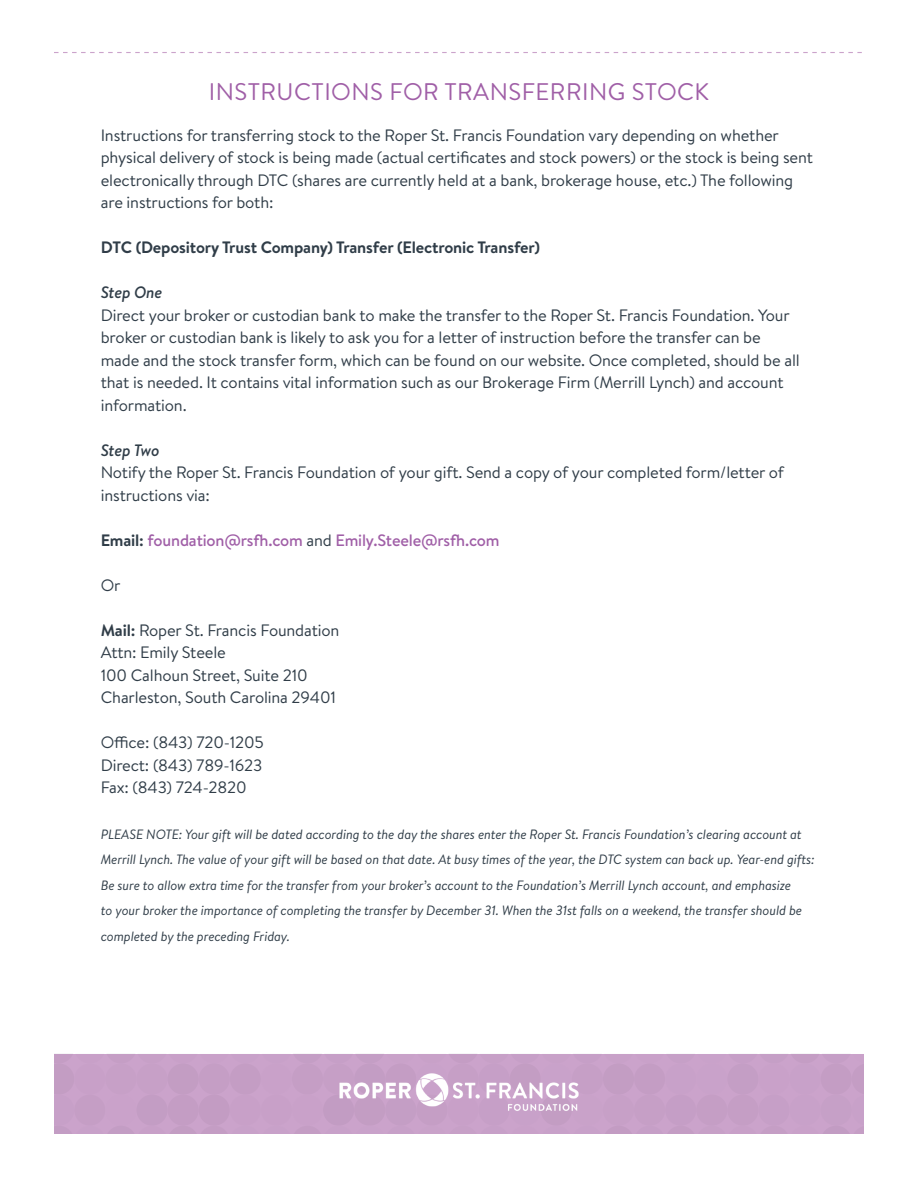
<style>
.page{position:relative;width:918px;height:1188px;background:#fff}
.page>*{position:absolute;margin:0;border:0;box-sizing:border-box;transform-origin:0 0}
.t1{font:24px "Brandon Text";letter-spacing:.02em;color:#a05fa7}
.t2{font:16.5px/22.5px "Brandon Text";letter-spacing:-.01em;color:#303d48}
.t3{font:700 16.5px "Brandon Text";letter-spacing:-.01em;color:#303d48}
.t4{font:500 16.5px "Brandon Text";letter-spacing:-.01em;color:#a05fa7}
.t5{font:italic 500 16.5px "Brandon Text";letter-spacing:-.015em;color:#303d48}
.t6{font:italic 13.5px/25.5px "Brandon Text";letter-spacing:-.01em;color:#303d48}
.s1{font-weight:700;color:#303d48}
.s2{font-weight:400;color:#303d48}
.s3{font-weight:700}
</style>
<div class="page">
<div style="left:54px;top:1054px;width:810px;height:79px;background:#c8a0c8"></div>
<img style="left:337px;top:1072px;width:244px;height:43px">
<svg style="left:54px;top:52px;width:808px;height:1px"></svg>
<h1 class="t1" style="left:209px;top:75px;width:502px">INSTRUCTIONS FOR TRANSFERRING STOCK</h1>
<p class="t2" style="left:101px;top:123px;width:714px">Instructions for transferring stock to the Roper St. Francis Foundation vary depending on whether physical delivery of stock is being made (actual certificates and stock powers) or the stock is being sent electronically through DTC (shares are currently held at a bank, brokerage house, etc.) The following are instructions for both:</p>
<p class="t3" style="left:101px;top:236px;width:441px">DTC (Depository Trust Company) Transfer (Electronic Transfer)</p>
<p class="t5" style="left:101px;top:281px;width:63px">Step One</p>
<p class="t2" style="left:101px;top:303px;width:700px">Direct your broker or custodian bank to make the transfer to the Roper St. Francis Foundation. Your broker or custodian bank is likely to ask you for a letter of instruction before the transfer can be made and the stock transfer form, which can be found on our website. Once completed, should be all that is needed. It contains vital information such as our Brokerage Firm (Merrill Lynch) and account information.</p>
<p class="t5" style="left:101px;top:439px;width:60px">Step Two</p>
<p class="t2" style="left:101px;top:461px;width:685px">Notify the Roper St. Francis Foundation of your gift. Send a copy of your completed form/letter of instructions via:</p>
<p class="t4" style="left:101px;top:529px;width:400px"><span class="s1">Email:</span> foundation@rsfh.com <span class="s2">and</span> Emily.Steele@rsfh.com</p>
<p class="t2" style="left:101px;top:573px;width:21px">Or</p>
<p class="t2" style="left:101px;top:618px;width:240px"><span class="s3">Mail:</span> Roper St. Francis Foundation<br>Attn: Emily Steele<br>100 Calhoun Street, Suite 210<br>Charleston, South Carolina 29401</p>
<p class="t2" style="left:101px;top:731px;width:165px;text-align:justify">Office: (843) 720-1205<br>Direct: (843) 789-1623<br>Fax: (843) 724-2820</p>
<p class="t6" style="left:101px;top:821px;width:715px">PLEASE NOTE: Your gift will be dated according to the day the shares enter the Roper St. Francis Foundation’s clearing account at Merrill Lynch. The value of your gift will be based on that date. At busy times of the year, the DTC system can back up. Year-end gifts:<br>Be sure to allow extra time for the transfer from your broker’s account to the Foundation’s Merrill Lynch account, and emphasize<br>to your broker the importance of completing the transfer by December 31. When the 31st falls on a weekend, the transfer should be completed by the preceding Friday.</p>
</div>
